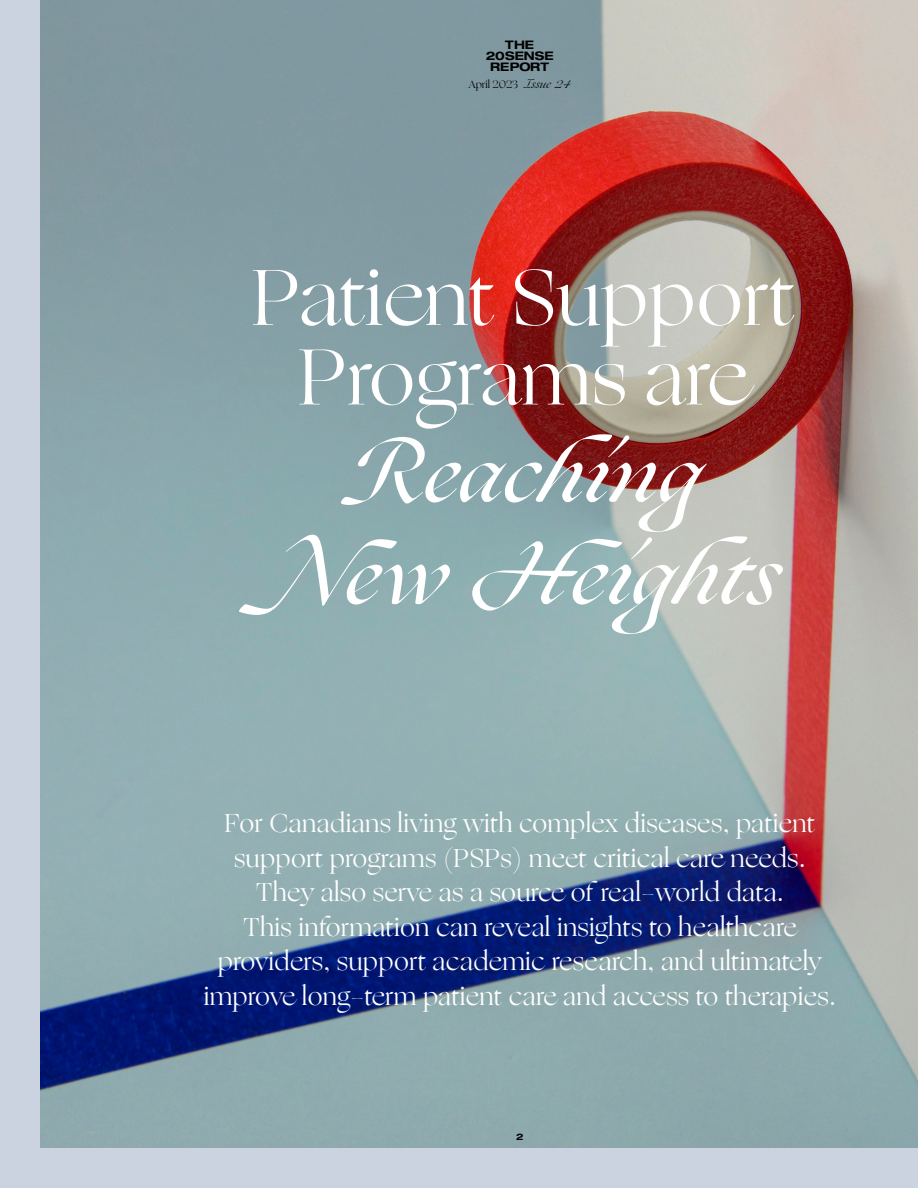
<style>
.page{position:relative;width:918px;height:1188px;background:#cbd3e0}
.page>*{position:absolute;margin:0;border:0;box-sizing:border-box;transform-origin:0 0}
.t1{font:79.5px "Ogg TRIAL";color:#fff}
.t2{font:italic 500 76.5px "Ogg TRIAL";letter-spacing:-.005em;color:#fff}
.Body{font:25.5px/34.5px "Ogg TRIAL";letter-spacing:.01em;color:#fff;text-align:center}
.t3{font:700 expanded 11.85px/10.9px "Helvetica Neue LT Std";color:#000;text-align:center}
.t4{font:10.5px "Ogg TRIAL";color:#000}
.t5{font:700 expanded 9px "Helvetica Neue LT Std";color:#000}
.s1{font-family:"Ogg";font-style:italic}
.s2{font-family:"Ogg"}
</style>
<div class="page">
<img style="left:40px;top:0;width:878px;height:1148px">
<p class="t3" style="left:486px;top:39px;width:69px">THE<br>20SENSE<br>REPORT</p>
<p class="t4" style="left:469px;top:78px;width:104px">April 2023 <span class="s1">Issue 24</span></p>
<p class="t1" style="left:252px;top:245px;width:545px">Patient Support</p>
<p class="t1" style="left:298px;top:325px;width:451px">Programs are</p>
<p class="t2" style="left:343px;top:419px;width:361px">Reaching</p>
<p class="t2" style="left:266px;top:521px;width:517px">New Heights</p>
<p class="Body" style="left:204px;top:807px;width:634px">For Canadians living with complex diseases<span class="s2">,</span> patient support programs <span class="s2">(</span>PSPs<span class="s2">)</span> meet critical care needs.<br>They also serve as a source of real<span class="s2">-</span>world data.<br>This information can reveal insights to healthcare providers<span class="s2">,</span> support academic research<span class="s2">,</span> and ultimately improve long<span class="s2">-</span>term patient care and access to therapies.</p>
<p class="t5" style="left:516px;top:1132px;width:9px">2</p>
</div>
